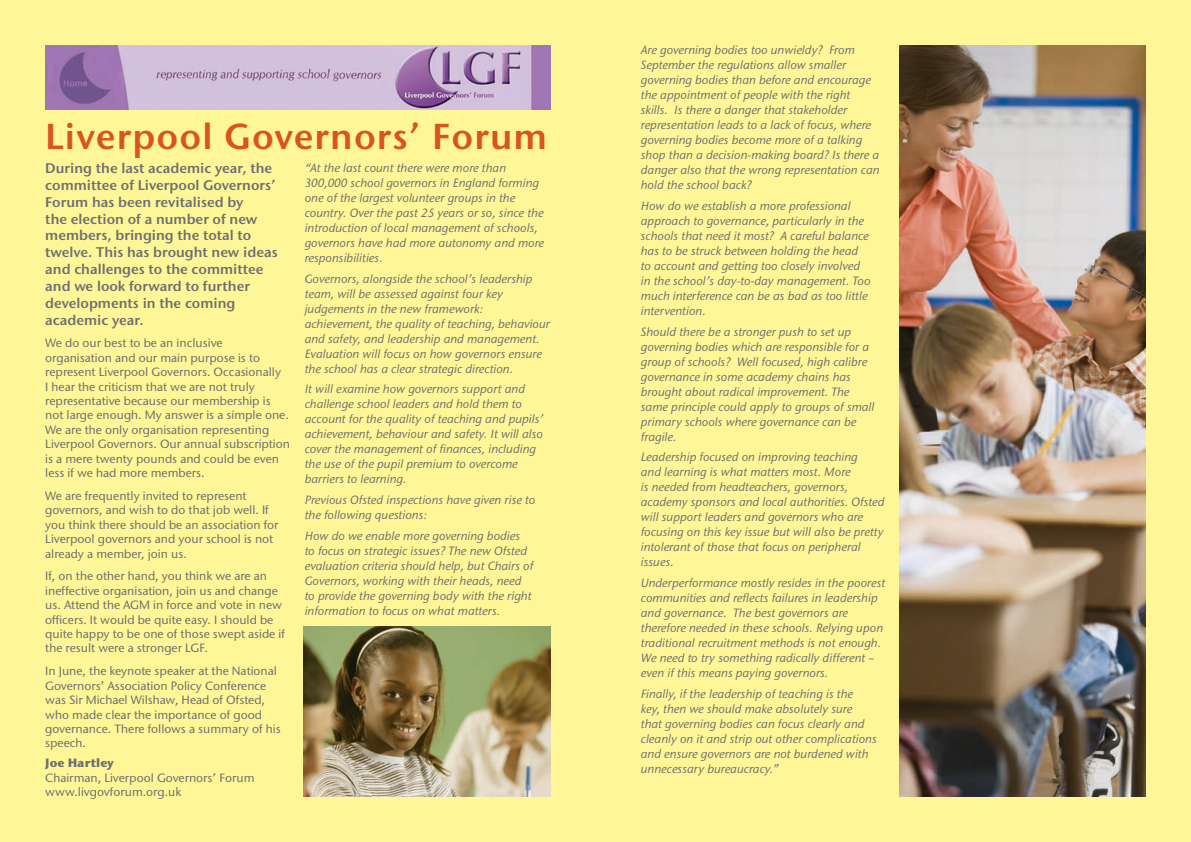
<style>
.page{position:relative;width:1191px;height:842px;background:#fff797}
.page>*{position:absolute;margin:0;border:0;box-sizing:border-box;transform-origin:0 0}
.t1{font:600 36px "Stone Sans ITC Std";letter-spacing:.03em;color:#d9541e}
.t2{font:600 14px/16.8px "Stone Sans ITC Std";color:#6d6f71}
.t3{font:italic 500 12px/15px "Stone Sans ITC Std";color:#6d6f71}
.t4{font:500 12px/14.4px "Stone Sans ITC Std";color:#6d6f71}
.t5{font:700 12px "Stone Sans ITC Std";color:#6d6f71}
</style>
<div class="page">
<img style="left:45px;top:45px;width:505px;height:64px">
<img style="left:304px;top:627px;width:246px;height:170px">
<img style="left:899px;top:45px;width:246px;height:752px">
<h1 class="t1" style="left:45px;top:114px;width:503px">Liverpool Governors’ Forum</h1>
<p class="t2" style="left:45px;top:160px;width:234px">During the last academic year, the committee of Liverpool Governors’<br>Forum has been revitalised by<br>the election of a number of new members, bringing the total to twelve. This has brought new ideas and challenges to the committee and we look forward to further developments in the coming academic year.</p>
<p class="t4" style="left:45px;top:336px;width:246px">We do our best to be an inclusive organisation and our main purpose is to represent Liverpool Governors. Occasionally<br>I hear the criticism that we are not truly representative because our membership is not large enough. My answer is a simple one.<br>We are the only organisation representing Liverpool Governors. Our annual subscription is a mere twenty pounds and could be even less if we had more members.</p>
<p class="t4" style="left:45px;top:488px;width:235px">We are frequently invited to represent governors, and wish to do that job well. If you think there should be an association for Liverpool governors and your school is not already a member, join us.</p>
<p class="t4" style="left:45px;top:569px;width:241px">If, on the other hand, you think we are an ineffective organisation, join us and change us. Attend the AGM in force and vote in new officers. It would be quite easy. I should be quite happy to be one of those swept aside if the result were a stronger LGF.</p>
<p class="t4" style="left:45px;top:664px;width:237px">In June, the keynote speaker at the National Governors’ Association Policy Conference was Sir Michael Wilshaw, Head of Ofsted, who made clear the importance of good governance. There follows a summary of his speech.</p>
<p class="t5" style="left:45px;top:755px;width:70px">Joe Hartley</p>
<p class="t4" style="left:45px;top:770px;width:211px">Chairman, Liverpool Governors’ Forum www.livgovforum.org.uk</p>
<p class="t3" style="left:305px;top:160px;width:241px">“At the last count there were more than 300,000 school governors in England forming one of the largest volunteer groups in the country. Over the past 25 years or so, since the introduction of local management of schools, governors have had more autonomy and more responsibilities.</p>
<p class="t3" style="left:305px;top:271px;width:247px">Governors, alongside the school’s leadership team, will be assessed against four key judgements in the new framework: achievement, the quality of teaching, behaviour and safety, and leadership and management.<br>Evaluation will focus on how governors ensure the school has a clear strategic direction.</p>
<p class="t3" style="left:305px;top:381px;width:240px">It will examine how governors support and challenge school leaders and hold them to account for the quality of teaching and pupils’ achievement, behaviour and safety. It will also cover the management of finances, including the use of the pupil premium to overcome barriers to learning.</p>
<p class="t3" style="left:305px;top:492px;width:232px">Previous Ofsted inspections have given rise to the following questions:</p>
<p class="t3" style="left:305px;top:528px;width:230px">How do we enable more governing bodies to focus on strategic issues? The new Ofsted evaluation criteria should help, but Chairs of Governors, working with their heads, need to provide the governing body with the right information to focus on what matters.</p>
<p class="t3" style="left:641px;top:42px;width:240px">Are governing bodies too unwieldy? From September the regulations allow smaller governing bodies than before and encourage the appointment of people with the right skills. Is there a danger that stakeholder representation leads to a lack of focus, where governing bodies become more of a talking shop than a decision-making board? Is there a danger also that the wrong representation can hold the school back?</p>
<p class="t3" style="left:641px;top:198px;width:231px">How do we establish a more professional approach to governance, particularly in the schools that need it most? A careful balance has to be struck between holding the head to account and getting too closely involved in the school’s day-to-day management. Too much interference can be as bad as too little intervention.</p>
<p class="t3" style="left:641px;top:324px;width:235px">Should there be a stronger push to set up governing bodies which are responsible for a group of schools? Well focused, high calibre governance in some academy chains has brought about radical improvement. The same principle could apply to groups of small primary schools where governance can be fragile.</p>
<p class="t3" style="left:641px;top:449px;width:245px">Leadership focused on improving teaching<br>and learning is what matters most. More<br>is needed from headteachers, governors, academy sponsors and local authorities. Ofsted will support leaders and governors who are focusing on this key issue but will also be pretty intolerant of those that focus on peripheral issues.</p>
<p class="t3" style="left:641px;top:575px;width:246px">Underperformance mostly resides in the poorest communities and reflects failures in leadership and governance. The best governors are therefore needed in these schools. Relying upon traditional recruitment methods is not enough.<br>We need to try something radically different – even if this means paying governors.</p>
<p class="t3" style="left:641px;top:686px;width:237px">Finally, if the leadership of teaching is the<br>key, then we should make absolutely sure<br>that governing bodies can focus clearly and cleanly on it and strip out other complications and ensure governors are not burdened with unnecessary bureaucracy.”</p>
</div>
